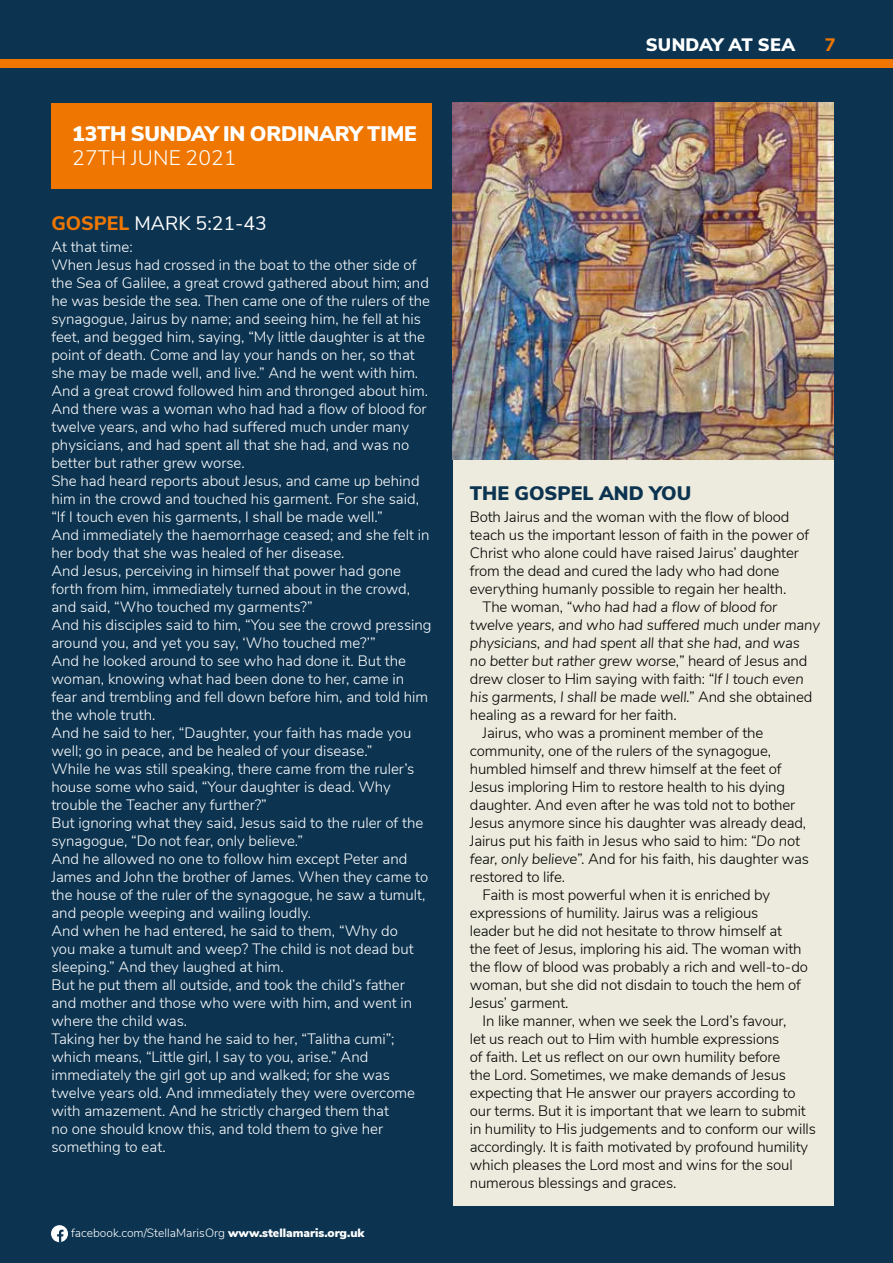
<style>
.page{position:relative;width:893px;height:1263px;background:#0c3451}
.page>*{position:absolute;margin:0;border:0;box-sizing:border-box;transform-origin:0 0}
.t1{font:900 21px "Nunito Sans";letter-spacing:-.01em;color:#fff}
.t2{font:300 21px "Nunito Sans";letter-spacing:.01em;color:#fff}
.t3{font:19.5px "Nunito Sans";color:#fff}
.t4{font:900 19.5px "Nunito Sans";color:#0c3451}
.t5{font:900 18px "Nunito Sans";letter-spacing:.01em;color:#fff}
.t6{font:800 18px "Nunito Sans";color:#ee7601}
.t7{font:300 15px/18px "Nunito Sans";color:#fff}
.t8{font:300 15px "Nunito Sans";letter-spacing:-.01em;color:#000}
.t9{font:italic 300 15px "Nunito Sans";letter-spacing:-.01em;color:#000}
.t10{font:300 12px "Nunito Sans";color:#fff}
.s1{font-weight:800;color:#ee7601}
.s2{font-weight:900}
.s3{font-style:normal}
.s4{font-style:italic}
</style>
<div class="page">
<div style="left:0;top:60px;width:893px;height:8px;background:#ee7601"></div>
<div style="left:51px;top:103px;width:381px;height:85px;background:#ee7601"></div>
<div style="left:51px;top:1225px;width:17px;height:17px;background:#fff;border-radius:50%"></div>
<svg style="left:57px;top:1230px;width:7px;height:12px"></svg>
<div style="left:453px;top:460px;width:380px;height:745px;background:#edebdd"></div>
<img style="left:453px;top:103px;width:380px;height:357px">
<h1 class="t1" style="left:72px;top:118px;width:346px">13TH SUNDAY IN ORDINARY TIME</h1>
<h1 class="t2" style="left:72px;top:142px;width:166px">27TH JUNE 2021</h1>
<h2 class="t3" style="left:51px;top:208px;width:217px"><span class="s1">GOSPEL</span> MARK 5:21-43</h2>
<p class="t7" style="left:51px;top:237px;width:382px">At that time:<br>When Jesus had crossed in the boat to the other side of the Sea of Galilee, a great crowd gathered about him; and he was beside the sea. Then came one of the rulers of the synagogue, Jairus by name; and seeing him, he fell at his feet, and begged him, saying, “My little daughter is at the point of death. Come and lay your hands on her, so that she may be made well, and live.” And he went with him.<br>And a great crowd followed him and thronged about him.<br>And there was a woman who had had a flow of blood for twelve years, and who had suffered much under many physicians, and had spent all that she had, and was no better but rather grew worse.<br>She had heard reports about Jesus, and came up behind him in the crowd and touched his garment. For she said, “If I touch even his garments, I shall be made well.”<br>And immediately the haemorrhage ceased; and she felt in her body that she was healed of her disease.<br>And Jesus, perceiving in himself that power had gone forth from him, immediately turned about in the crowd, and said, “Who touched my garments?”<br>And his disciples said to him, “You see the crowd pressing around you, and yet you say, ‘Who touched me?’”<br>And he looked around to see who had done it. But the woman, knowing what had been done to her, came in fear and trembling and fell down before him, and told him the whole truth.<br>And he said to her, “Daughter, your faith has made you well; go in peace, and be healed of your disease.”<br>While he was still speaking, there came from the ruler’s house some who said, “Your daughter is dead. Why trouble the Teacher any further?”<br>But ignoring what they said, Jesus said to the ruler of the synagogue, “Do not fear, only believe.”<br>And he allowed no one to follow him except Peter and James and John the brother of James. When they came to the house of the ruler of the synagogue, he saw a tumult, and people weeping and wailing loudly.<br>And when he had entered, he said to them, “Why do<br>you make a tumult and weep? The child is not dead but sleeping.” And they laughed at him.<br>But he put them all outside, and took the child’s father and mother and those who were with him, and went in where the child was.<br>Taking her by the hand he said to her, “Talitha cumi”; which means, “Little girl, I say to you, arise.” And immediately the girl got up and walked; for she was twelve years old. And immediately they were overcome with amazement. And he strictly charged them that<br>no one should know this, and told them to give her something to eat.</p>
<p class="t10" style="left:71px;top:1224px;width:295px">facebook.com/StellaMarisOrg <span class="s2">www.stellamaris.org.uk</span></p>
<p class="t5" style="left:646px;top:32px;width:151px">SUNDAY AT SEA</p>
<p class="t6" style="left:825px;top:32px;width:12px">7</p>
<h2 class="t4" style="left:470px;top:478px;width:223px">THE GOSPEL AND YOU</h2>
<p class="t8" style="left:470px;top:506px;width:321px">Both Jairus and the woman with the flow of blood</p>
<p class="t8" style="left:470px;top:524px;width:341px">teach us the important lesson of faith in the power of</p>
<p class="t8" style="left:470px;top:542px;width:330px">Christ who alone could have raised Jairus’ daughter</p>
<p class="t8" style="left:470px;top:560px;width:311px">from the dead and cured the lady who had done</p>
<p class="t8" style="left:470px;top:578px;width:318px">everything humanly possible to regain her health.</p>
<p class="t9" style="left:483px;top:596px;width:296px"><span class="s3">The woman,</span> “who had had a flow of blood for</p>
<p class="t9" style="left:470px;top:614px;width:352px">twelve years, and who had suffered much under many</p>
<p class="t9" style="left:470px;top:632px;width:332px">physicians, and had spent all that she had, and was</p>
<p class="t9" style="left:470px;top:650px;width:339px">no better but rather grew worse<span class="s3">,</span>” <span class="s3">heard of Jesus and</span></p>
<p class="t8" style="left:470px;top:668px;width:335px">drew closer to Him saying with faith: <span class="s4">“If I touch even</span></p>
<p class="t9" style="left:470px;top:686px;width:344px">his garments, I shall be made well.” <span class="s3">And she obtained</span></p>
<p class="t8" style="left:470px;top:704px;width:208px">healing as a reward for her faith.</p>
<p class="t8" style="left:483px;top:722px;width:282px">Jairus, who was a prominent member of the</p>
<p class="t8" style="left:470px;top:740px;width:303px">community, one of the rulers of the synagogue,</p>
<p class="t8" style="left:470px;top:758px;width:313px">humbled himself and threw himself at the feet of</p>
<p class="t8" style="left:470px;top:776px;width:317px">Jesus imploring Him to restore health to his dying</p>
<p class="t8" style="left:470px;top:794px;width:327px">daughter. And even after he was told not to bother</p>
<p class="t8" style="left:470px;top:812px;width:338px">Jesus anymore since his daughter was already dead,</p>
<p class="t8" style="left:470px;top:830px;width:332px">Jairus put his faith in Jesus who said to him: <span class="s4">“Do not</span></p>
<p class="t8" style="left:470px;top:848px;width:341px"><span class="s4">fear, only believe”.</span> And for his faith, his daughter was</p>
<p class="t8" style="left:470px;top:866px;width:97px">restored to life.</p>
<p class="t8" style="left:483px;top:884px;width:289px">Faith is most powerful when it is enriched by</p>
<p class="t8" style="left:470px;top:902px;width:290px">expressions of humility. Jairus was a religious</p>
<p class="t8" style="left:470px;top:920px;width:314px">leader but he did not hesitate to throw himself at</p>
<p class="t8" style="left:470px;top:938px;width:333px">the feet of Jesus, imploring his aid. The woman with</p>
<p class="t8" style="left:470px;top:956px;width:340px">the flow of blood was probably a rich and well-to-do</p>
<p class="t8" style="left:470px;top:974px;width:333px">woman, but she did not disdain to touch the hem of</p>
<p class="t8" style="left:470px;top:992px;width:100px">Jesus’ garment.</p>
<p class="t8" style="left:483px;top:1010px;width:305px">In like manner, when we seek the Lord’s favour,</p>
<p class="t8" style="left:470px;top:1028px;width:311px">let us reach out to Him with humble expressions</p>
<p class="t8" style="left:470px;top:1046px;width:312px">of faith. Let us reflect on our own humility before</p>
<p class="t8" style="left:470px;top:1064px;width:318px">the Lord. Sometimes, we make demands of Jesus</p>
<p class="t8" style="left:470px;top:1082px;width:327px">expecting that He answer our prayers according to</p>
<p class="t8" style="left:470px;top:1100px;width:337px">our terms. But it is important that we learn to submit</p>
<p class="t8" style="left:470px;top:1118px;width:347px">in humility to His judgements and to conform our wills</p>
<p class="t8" style="left:470px;top:1136px;width:340px">accordingly. It is faith motivated by profound humility</p>
<p class="t8" style="left:470px;top:1154px;width:324px">which pleases the Lord most and wins for the soul</p>
<p class="t8" style="left:470px;top:1172px;width:208px">numerous blessings and graces.</p>
</div>
